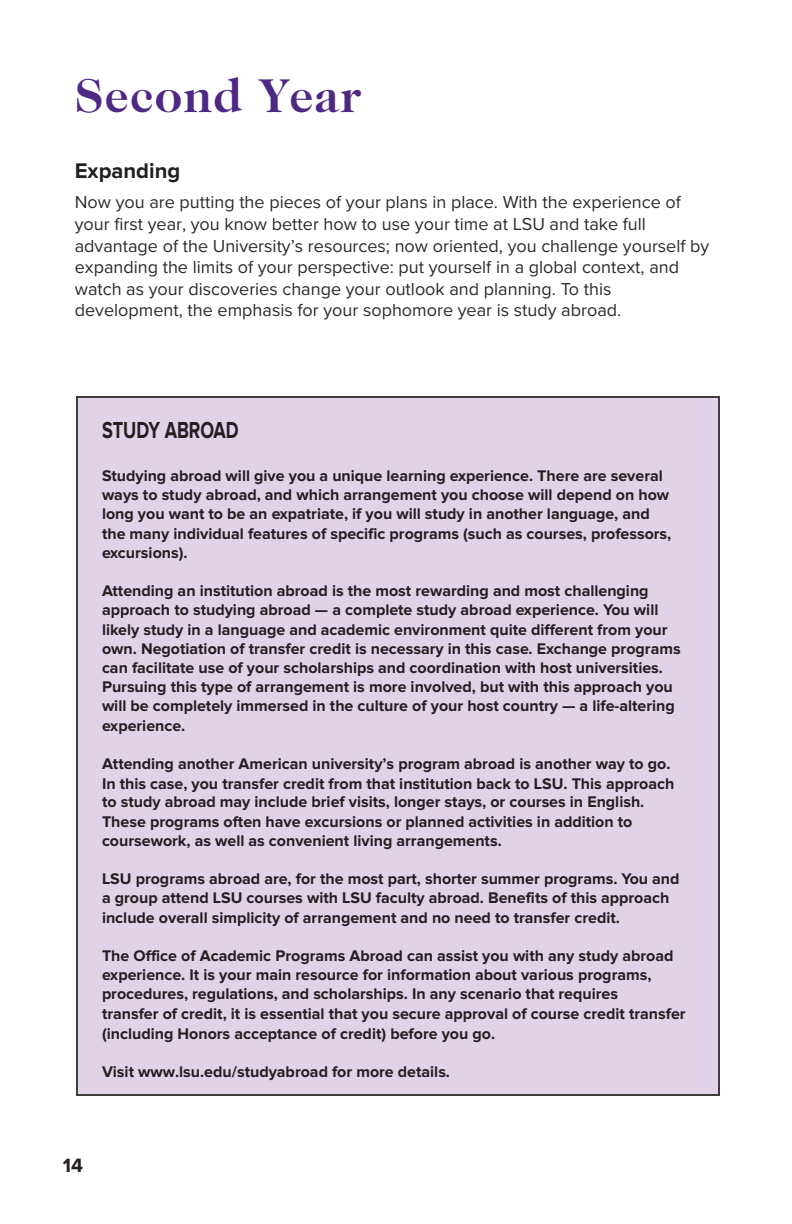
<style>
.page{position:relative;width:792px;height:1224px;background:#fff}
.page>*{position:absolute;margin:0;border:0;box-sizing:border-box;transform-origin:0 0}
.t1{font:700 48px "Caslon 224 Std";letter-spacing:.03em;color:#4d2884}
.t2{font:700 24px "Proxima Nova";color:#231f20;scale:.75 1}
.t3{font:700 22px "Proxima Nova";color:#231f20}
.t4{font:700 20px "Proxima Nova";color:#231f20}
.t5{font:18px/21.6px "Proxima Nova";color:#2e2b2c}
.t6{font:700 16px/19.2px "Proxima Nova";color:#231f20}
</style>
<div class="page">
<div style="left:77px;top:397px;width:642px;height:698px;background:#e0d2e7"></div>
<h1 class="t1" style="left:75px;top:68px;width:287px">Second Year</h1>
<h2 class="t3" style="left:75px;top:158px;width:107px">Expanding</h2>
<p class="t5" style="left:75px;top:191px;width:636px">Now you are putting the pieces of your plans in place. With the experience of your first year, you know better how to use your time at LSU and take full advantage of the University’s resources; now oriented, you challenge yourself by expanding the limits of your perspective: put yourself in a global context, and watch as your discoveries change your outlook and planning. To this development, the emphasis for your sophomore year is study abroad.</p>
<h2 class="t2" style="left:102px;top:416px;width:184px">STUDY ABROAD</h2>
<p class="t6" style="left:102px;top:466px;width:571px">Studying abroad will give you a unique learning experience. There are several ways to study abroad, and which arrangement you choose will depend on how long you want to be an expatriate, if you will study in another language, and the many individual features of specific programs (such as courses, professors, excursions).</p>
<p class="t6" style="left:102px;top:582px;width:580px">Attending an institution abroad is the most rewarding and most challenging approach to studying abroad — a complete study abroad experience. You will likely study in a language and academic environment quite different from your own. Negotiation of transfer credit is necessary in this case. Exchange programs can facilitate use of your scholarships and coordination with host universities.<br>Pursuing this type of arrangement is more involved, but with this approach you will be completely immersed in the culture of your host country — a life-altering experience.</p>
<p class="t6" style="left:102px;top:754px;width:574px">Attending another American university’s program abroad is another way to go.<br>In this case, you transfer credit from that institution back to LSU. This approach to study abroad may include brief visits, longer stays, or courses in English.<br>These programs often have excursions or planned activities in addition to coursework, as well as convenient living arrangements.</p>
<p class="t6" style="left:102px;top:870px;width:579px">LSU programs abroad are, for the most part, shorter summer programs. You and a group attend LSU courses with LSU faculty abroad. Benefits of this approach include overall simplicity of arrangement and no need to transfer credit.</p>
<p class="t6" style="left:102px;top:946px;width:585px">The Office of Academic Programs Abroad can assist you with any study abroad experience. It is your main resource for information about various programs, procedures, regulations, and scholarships. In any scenario that requires<br>transfer of credit, it is essential that you secure approval of course credit transfer (including Honors acceptance of credit) before you go.</p>
<p class="t6" style="left:102px;top:1062px;width:350px">Visit www.lsu.edu/studyabroad for more details.</p>
<p class="t4" style="left:63px;top:1154px;width:22px">14</p>
</div>
